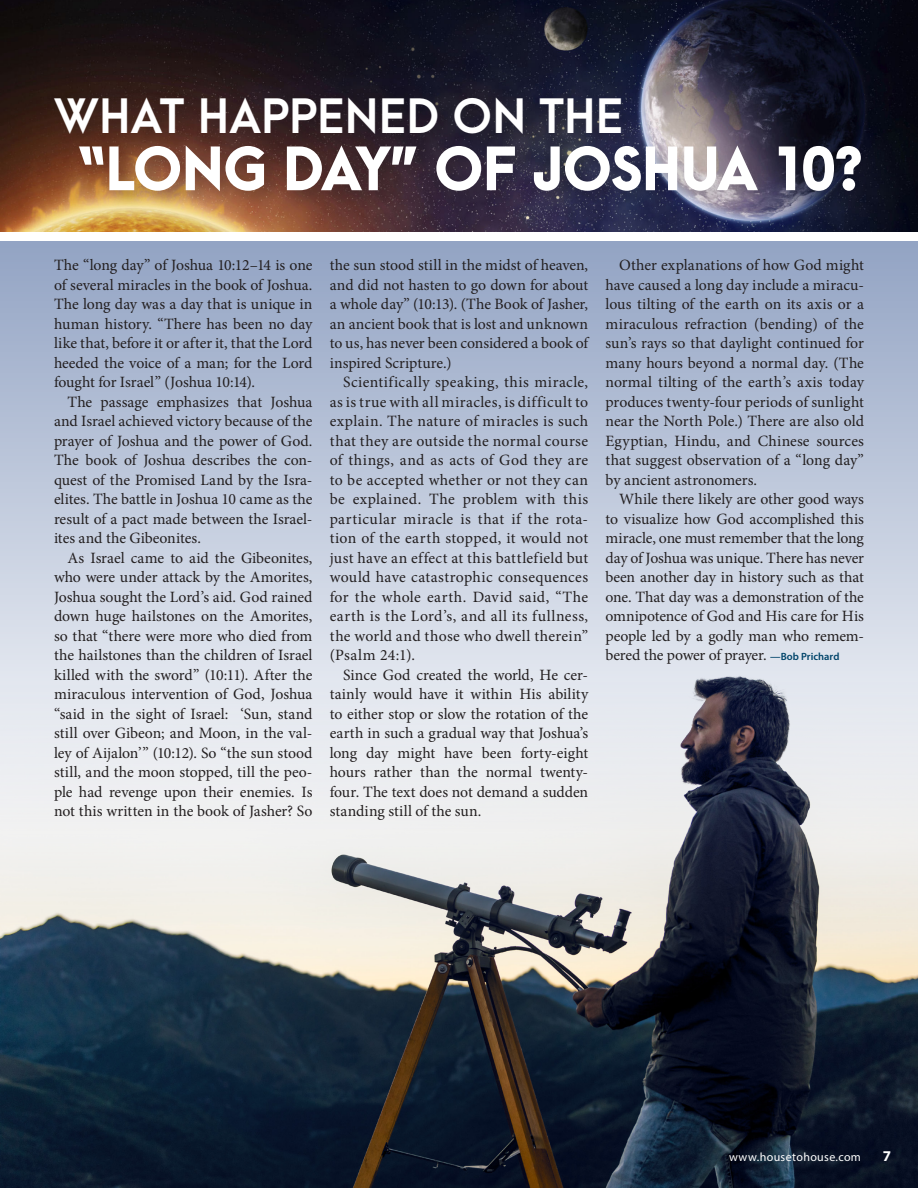
<style>
.page{position:relative;width:918px;height:1188px;background:#fff}
.page>*{position:absolute;margin:0;border:0;box-sizing:border-box;transform-origin:0 0}
.Side_Article_Heading{font:800 54px "Arca Majora 3";letter-spacing:-.02em;color:#fff}
.Side_Article_Heading-2{font:700 45px "Arca Majora 3";letter-spacing:.015em;color:#fff}
.Body_Serif{font:15.75px/19.5px "Minion Pro";letter-spacing:-.005em;color:#231f20;text-align:justify}
.t1{font:700 15px "Myriad Pro";color:#fff}
.t2{font:12px "Myriad Pro";letter-spacing:.03em;color:#fff}
.s1{font-family:"Myriad Pro";font-weight:600;font-size:10.5px;color:#00446a}
</style>
<div class="page">
<svg style="left:0;top:241px;width:918px;height:339px;background:#b1bdd4"></svg>
<img style="left:0;top:0;width:918px;height:232px">
<img style="left:0;top:580px;width:918px;height:608px">
<div style="left:50px;top:93px;width:830px;height:117px;background:#231f20;opacity:.28"></div>
<p class="Side_Article_Heading-2" style="left:54px;top:77px;width:571px">WHAT HAPPENED ON THE</p>
<p class="Side_Article_Heading" style="left:77px;top:120px;width:788px">“LONG DAY” OF JOSHUA 10?</p>
<p class="Body_Serif" style="left:54px;top:255px;width:260px">The “long day” of Joshua 10:12–14 is one of several miracles in the book of Joshua.<br>The long day was a day that is unique in human history. “There has been no day like that, before it or after it, that the Lord heeded the voice of a man; for the Lord fought for Israel” (Joshua 10:14).</p>
<p class="Body_Serif" style="left:54px;top:392px;width:260px;text-indent:14px">The passage emphasizes that Joshua and Israel achieved victory because of the prayer of Joshua and the power of God.<br>The book of Joshua describes the con&shy;quest of the Promised Land by the Isra&shy;elites. The battle in Joshua 10 came as the result of a pact made between the Israel&shy;ites and the Gibeonites.</p>
<p class="Body_Serif" style="left:54px;top:548px;width:260px;text-indent:14px">As Israel came to aid the Gibeonites, who were under attack by the Amorites, Joshua sought the Lord’s aid. God rained down huge hailstones on the Amorites, so that “there were more who died from the hailstones than the children of Israel killed with the sword” (10:11). After the miraculous intervention of God, Joshua “said in the sight of Israel: ‘Sun, stand still over Gibeon; and Moon, in the val&shy;ley of Aijalon’” (10:12). So “the sun stood still, and the moon stopped, till the peo&shy;ple had revenge upon their enemies. Is not this written in the book of Jasher? So</p>
<p class="Body_Serif" style="left:330px;top:255px;width:260px">the sun stood still in the midst of heaven, and did not hasten to go down for about a whole day” (10:13). (The Book of Jasher, an ancient book that is lost and unknown to us, has never been considered a book of inspired Scripture.)</p>
<p class="Body_Serif" style="left:330px;top:372px;width:260px;text-indent:14px">Scientifically speaking, this miracle, as is true with all miracles, is difficult to explain. The nature of miracles is such that they are outside the normal course of things, and as acts of God they are to be accepted whether or not they can be explained. The problem with this particular miracle is that if the rota&shy;tion of the earth stopped, it would not just have an effect at this battlefield but would have catastrophic consequences for the whole earth. David said, “The earth is the Lord’s, and all its fullness, the world and those who dwell therein” (Psalm 24:1).</p>
<p class="Body_Serif" style="left:330px;top:665px;width:260px;text-indent:14px">Since God created the world, He cer&shy;tainly would have it within His ability to either stop or slow the rotation of the earth in such a gradual way that Joshua’s long day might have been forty-eight hours rather than the normal twenty&shy;four. The text does not demand a sudden standing still of the sun.</p>
<p class="Body_Serif" style="left:606px;top:255px;width:260px;text-indent:14px">Other explanations of how God might have caused a long day include a miracu&shy;lous tilting of the earth on its axis or a miraculous refraction (bending) of the sun’s rays so that daylight continued for many hours beyond a normal day. (The normal tilting of the earth’s axis today produces twenty-four periods of sunlight near the North Pole.) There are also old Egyptian, Hindu, and Chinese sources that suggest observation of a “long day” by ancient astronomers.</p>
<p class="Body_Serif" style="left:606px;top:489px;width:260px;text-indent:14px">While there likely are other good ways to visualize how God accomplished this miracle, one must remember that the long day of Joshua was unique. There has never been another day in history such as that one. That day was a demonstration of the omnipotence of God and His care for His people led by a godly man who remem&shy;bered the power of prayer. <span class="s1">—Bob Prichard</span></p>
<p class="t2" style="left:729px;top:1150px;width:133px">www.housetohouse.com</p>
<p class="t1" style="left:883px;top:1146px;width:10px">7</p>
</div>
